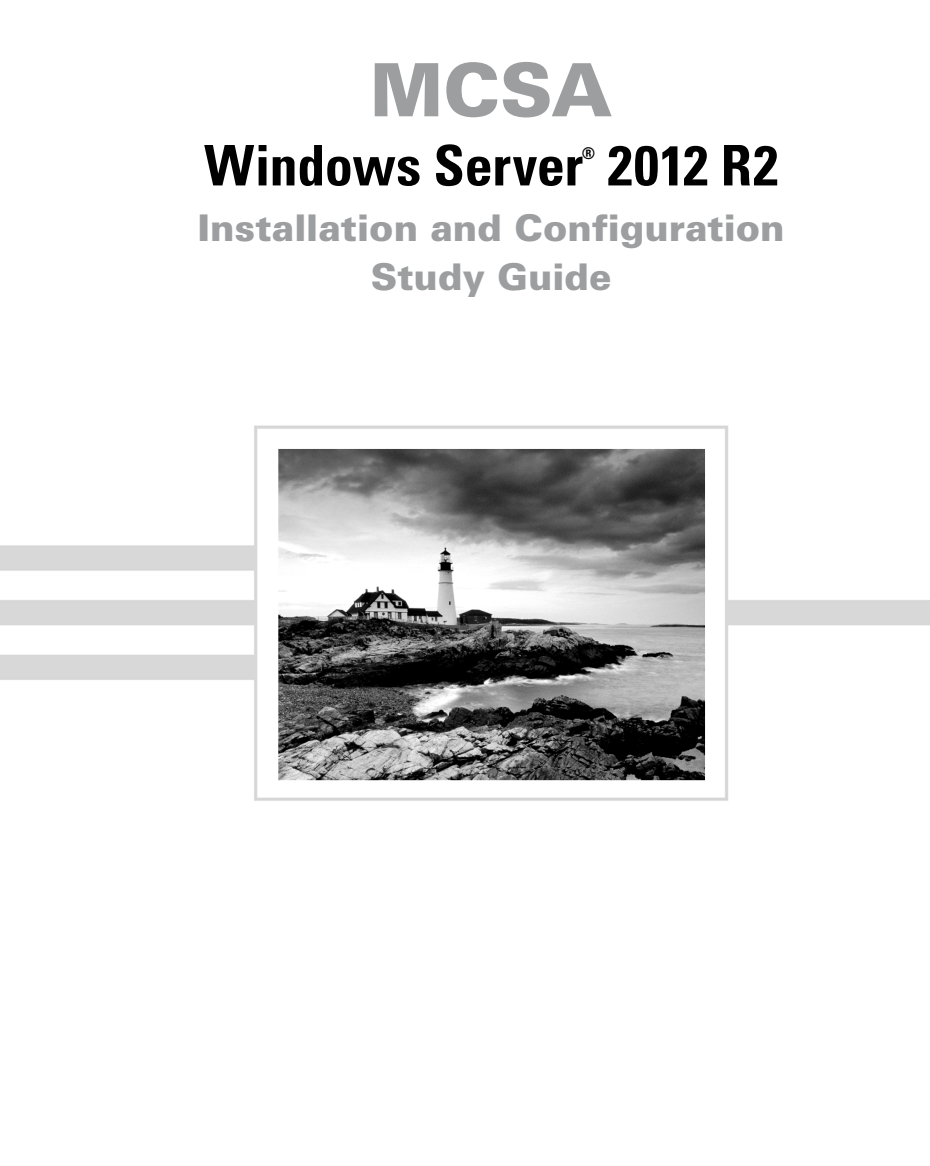
<style>
.page{position:relative;width:930px;height:1166px;background:#fff}
.page>*{position:absolute;margin:0;border:0;box-sizing:border-box;transform-origin:0 0}
.t1{font:900 73.5px "Univers LT Std";color:#9c9ea0}
.t2{font:700 condensed 56px "Univers LT Std";letter-spacing:-.005em;color:#000}
.t3{font:900 36.75px/49px "Univers LT Std";color:#9c9ea0;text-align:center}
.t4{font:700 condensed 16.1px "Univers LT Std";color:#000}
</style>
<div class="page">
<img style="left:0;top:425px;width:929px;height:376px">
<h1 class="t1" style="left:370px;top:44px;width:244px">MCSA</h1>
<h2 class="t2" style="left:204px;top:131px;width:575px">Windows Server 2012 R2</h2>
<p class="t4" style="left:581px;top:144px;width:15px">®</p>
<p class="t3" style="left:198px;top:203px;width:588px">Installation and Configuration<br>Study Guide</p>
</div>
